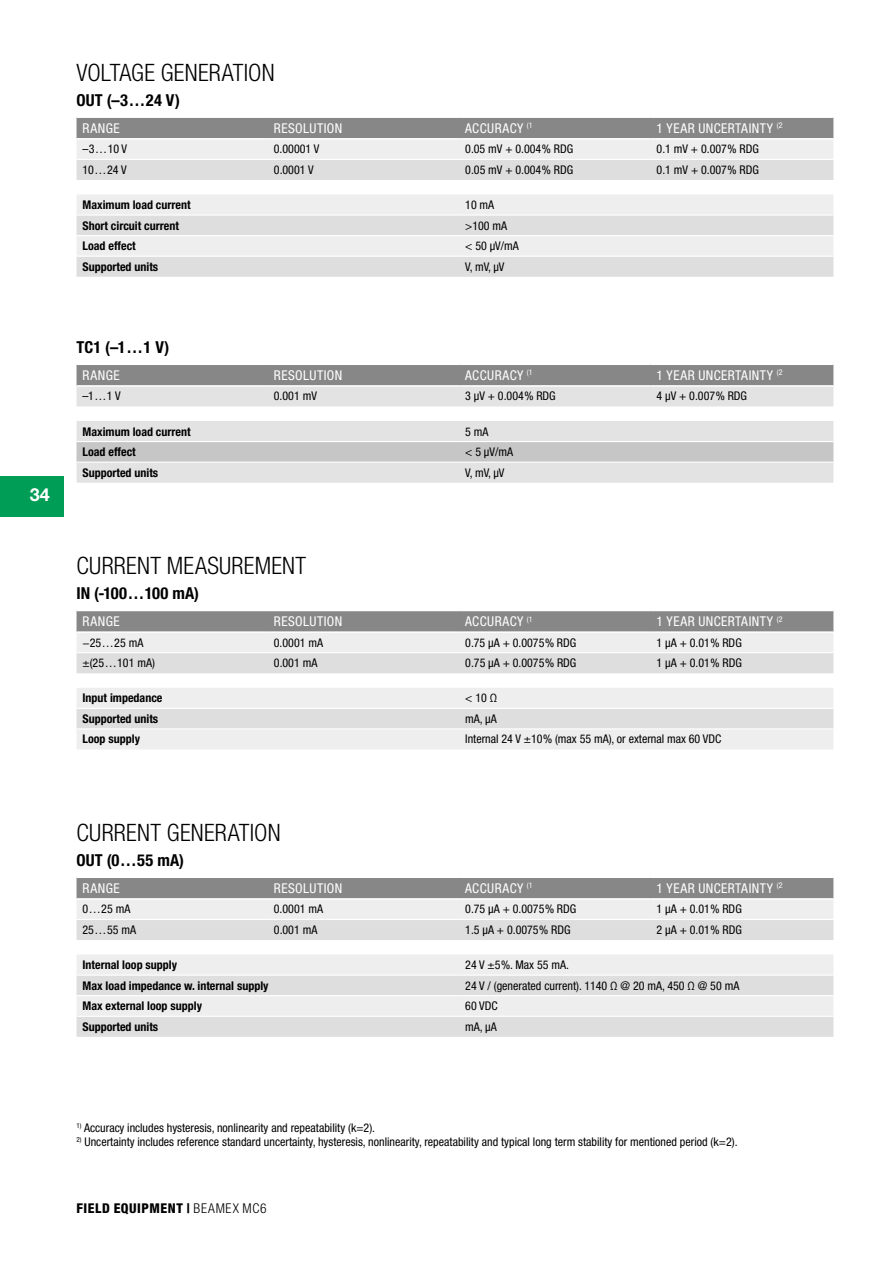
<style>
.page{position:relative;width:893px;height:1263px;background:#fff}
.page>*{position:absolute;margin:0;border:0;box-sizing:border-box;transform-origin:0 0}
.t1{font:300 condensed 24px "Helvetica Neue LT Std";letter-spacing:.01em;color:#000}
.t2{font:700 18px "Helvetica Neue LT Std";color:#fff}
.t3{font:700 condensed 16.5px "Helvetica Neue LT Std";letter-spacing:.01em;color:#000}
.t4{font:condensed 13.5px "Helvetica Neue LT Std";letter-spacing:.035em;color:#fff}
.t5{font:800 condensed 13.5px "Helvetica Neue LT Std";letter-spacing:.04em;color:#000}
.t6{font:condensed 12px "Helvetica Neue LT Std";color:#000}
.t7{font:700 condensed 12px "Helvetica Neue LT Std";color:#000}
.s1{font-weight:300}
</style>
<div class="page">
<svg style="left:77px;top:118px;width:756px;height:62px;background:#c6c5c5"></svg>
<hr style="left:77px;top:138px;width:191px;height:2px;background:#fff">
<hr style="left:268px;top:138px;width:191px;height:2px;background:#fff">
<hr style="left:459px;top:138px;width:192px;height:2px;background:#fff">
<hr style="left:651px;top:138px;width:182px;height:2px;background:#fff">
<hr style="left:77px;top:159px;width:191px;height:1px;background:#fff">
<hr style="left:268px;top:159px;width:191px;height:1px;background:#fff">
<hr style="left:459px;top:159px;width:192px;height:1px;background:#fff">
<hr style="left:651px;top:159px;width:182px;height:1px;background:#fff">
<div style="left:77px;top:195px;width:756px;height:19px;background:#eee"></div>
<svg style="left:77px;top:216px;width:756px;height:61px;background:#e3e3e3"></svg>
<hr style="left:77px;top:256px;width:382px;height:1px;background:#fff">
<hr style="left:459px;top:256px;width:374px;height:1px;background:#fff">
<hr style="left:77px;top:235px;width:382px;height:1px;background:#fff">
<hr style="left:459px;top:235px;width:374px;height:1px;background:#fff">
<svg style="left:77px;top:365px;width:756px;height:41px;background:#b4b3b3"></svg>
<hr style="left:77px;top:385px;width:191px;height:2px;background:#fff">
<hr style="left:268px;top:385px;width:191px;height:2px;background:#fff">
<hr style="left:459px;top:385px;width:192px;height:2px;background:#fff">
<hr style="left:651px;top:385px;width:182px;height:2px;background:#fff">
<div style="left:77px;top:421px;width:756px;height:62px;background:#e3e3e3"></div>
<div style="left:77px;top:442px;width:756px;height:20px;background:#c6c6c6"></div>
<hr style="left:77px;top:441px;width:382px;height:1px;background:#fff">
<hr style="left:459px;top:441px;width:374px;height:1px;background:#fff">
<hr style="left:77px;top:462px;width:382px;height:1px;background:#fff">
<hr style="left:459px;top:462px;width:374px;height:1px;background:#fff">
<svg style="left:77px;top:611px;width:756px;height:62px;background:#c6c6c6"></svg>
<hr style="left:77px;top:631px;width:191px;height:2px;background:#fff">
<hr style="left:268px;top:631px;width:191px;height:2px;background:#fff">
<hr style="left:459px;top:631px;width:192px;height:2px;background:#fff">
<hr style="left:651px;top:631px;width:182px;height:2px;background:#fff">
<hr style="left:77px;top:652px;width:191px;height:1px;background:#fff">
<hr style="left:268px;top:652px;width:191px;height:1px;background:#fff">
<hr style="left:459px;top:652px;width:192px;height:1px;background:#fff">
<hr style="left:651px;top:652px;width:182px;height:1px;background:#fff">
<div style="left:77px;top:688px;width:756px;height:61px;background:#eee"></div>
<div style="left:77px;top:709px;width:756px;height:19px;background:#dedede"></div>
<hr style="left:77px;top:708px;width:382px;height:1px;background:#fff">
<hr style="left:459px;top:708px;width:374px;height:1px;background:#fff">
<hr style="left:77px;top:728px;width:382px;height:1px;background:#fff">
<hr style="left:459px;top:728px;width:374px;height:1px;background:#fff">
<svg style="left:77px;top:878px;width:756px;height:62px;background:#c6c5c5"></svg>
<hr style="left:77px;top:898px;width:191px;height:2px;background:#fff">
<hr style="left:268px;top:898px;width:191px;height:2px;background:#fff">
<hr style="left:459px;top:898px;width:192px;height:2px;background:#fff">
<hr style="left:651px;top:898px;width:182px;height:2px;background:#fff">
<hr style="left:77px;top:919px;width:191px;height:1px;background:#fff">
<hr style="left:268px;top:919px;width:191px;height:1px;background:#fff">
<hr style="left:459px;top:919px;width:192px;height:1px;background:#fff">
<hr style="left:651px;top:919px;width:182px;height:1px;background:#fff">
<div style="left:77px;top:955px;width:756px;height:19px;background:#eee"></div>
<svg style="left:77px;top:976px;width:756px;height:61px;background:#e3e3e3"></svg>
<hr style="left:77px;top:1016px;width:382px;height:1px;background:#fff">
<hr style="left:459px;top:1016px;width:374px;height:1px;background:#fff">
<hr style="left:77px;top:995px;width:382px;height:1px;background:#fff">
<hr style="left:459px;top:995px;width:374px;height:1px;background:#fff">
<div style="left:0;top:476px;width:64px;height:40px;background:#009d57"></div>
<h1 class="t1" style="left:77px;top:59px;width:199px">VOLTAGE GENERATION</h1>
<h3 class="t3" style="left:77px;top:90px;width:105px">OUT (–3…24 V)</h3>
<p class="t4" style="left:83px;top:120px;width:39px">RANGE</p>
<p class="t4" style="left:274px;top:120px;width:70px">RESOLUTION</p>
<p class="t4" style="left:465px;top:120px;width:69px">ACCURACY <sup>(1</sup></p>
<p class="t4" style="left:657px;top:120px;width:128px">1 YEAR UNCERTAINTY <sup>(2</sup></p>
<p class="t6" style="left:83px;top:142px;width:46px">–3…10 V</p>
<p class="t6" style="left:274px;top:142px;width:47px">0.00001 V</p>
<p class="t6" style="left:465px;top:142px;width:109px">0.05 mV + 0.004% RDG</p>
<p class="t6" style="left:657px;top:142px;width:104px">0.1 mV + 0.007% RDG</p>
<p class="t6" style="left:83px;top:163px;width:46px">10…24 V</p>
<p class="t6" style="left:274px;top:163px;width:41px">0.0001 V</p>
<p class="t6" style="left:465px;top:163px;width:109px">0.05 mV + 0.004% RDG</p>
<p class="t6" style="left:657px;top:163px;width:104px">0.1 mV + 0.007% RDG</p>
<p class="t7" style="left:83px;top:197px;width:110px">Maximum load current</p>
<p class="t6" style="left:465px;top:198px;width:31px">10 mA</p>
<p class="t7" style="left:83px;top:218px;width:98px">Short circuit current</p>
<p class="t6" style="left:465px;top:218px;width:44px">&gt;100 mA</p>
<p class="t7" style="left:83px;top:239px;width:55px">Load effect</p>
<p class="t6" style="left:465px;top:239px;width:55px">&lt; 50 µV/mA</p>
<p class="t7" style="left:83px;top:259px;width:77px">Supported units</p>
<p class="t6" style="left:465px;top:260px;width:41px">V, mV, µV</p>
<h2 class="t2" style="left:30px;top:483px;width:21px">34</h2>
<h3 class="t3" style="left:77px;top:337px;width:94px">TC1 (–1…1 V)</h3>
<p class="t4" style="left:83px;top:367px;width:39px">RANGE</p>
<p class="t4" style="left:274px;top:367px;width:70px">RESOLUTION</p>
<p class="t4" style="left:465px;top:367px;width:69px">ACCURACY <sup>(1</sup></p>
<p class="t4" style="left:657px;top:367px;width:128px">1 YEAR UNCERTAINTY <sup>(2</sup></p>
<p class="t6" style="left:83px;top:389px;width:40px">–1…1 V</p>
<p class="t6" style="left:274px;top:389px;width:45px">0.001 mV</p>
<p class="t6" style="left:465px;top:389px;width:92px">3 µV + 0.004% RDG</p>
<p class="t6" style="left:657px;top:389px;width:92px">4 µV + 0.007% RDG</p>
<p class="t7" style="left:83px;top:424px;width:110px">Maximum load current</p>
<p class="t6" style="left:465px;top:424px;width:25px">5 mA</p>
<p class="t7" style="left:83px;top:445px;width:55px">Load effect</p>
<p class="t6" style="left:465px;top:445px;width:49px">&lt; 5 µV/mA</p>
<p class="t7" style="left:83px;top:465px;width:77px">Supported units</p>
<p class="t6" style="left:465px;top:465px;width:41px">V, mV, µV</p>
<h1 class="t1" style="left:77px;top:552px;width:231px">CURRENT MEASUREMENT</h1>
<h3 class="t3" style="left:77px;top:584px;width:124px">IN (-100…100 mA)</h3>
<p class="t4" style="left:83px;top:613px;width:39px">RANGE</p>
<p class="t4" style="left:274px;top:613px;width:70px">RESOLUTION</p>
<p class="t4" style="left:465px;top:613px;width:69px">ACCURACY <sup>(1</sup></p>
<p class="t4" style="left:657px;top:613px;width:128px">1 YEAR UNCERTAINTY <sup>(2</sup></p>
<p class="t6" style="left:83px;top:635px;width:62px">−25…25 mA</p>
<p class="t6" style="left:274px;top:635px;width:51px">0.0001 mA</p>
<p class="t6" style="left:465px;top:635px;width:113px">0.75 µA + 0.0075% RDG</p>
<p class="t6" style="left:657px;top:635px;width:87px">1 µA + 0.01% RDG</p>
<p class="t6" style="left:83px;top:656px;width:74px">±(25…101 mA)</p>
<p class="t6" style="left:274px;top:656px;width:45px">0.001 mA</p>
<p class="t6" style="left:465px;top:656px;width:113px">0.75 µA + 0.0075% RDG</p>
<p class="t6" style="left:657px;top:656px;width:87px">1 µA + 0.01% RDG</p>
<p class="t7" style="left:83px;top:691px;width:81px">Input impedance</p>
<p class="t6" style="left:465px;top:691px;width:33px">&lt; 10 Ω</p>
<p class="t7" style="left:83px;top:711px;width:77px">Supported units</p>
<p class="t6" style="left:465px;top:712px;width:33px">mA, µA</p>
<p class="t7" style="left:83px;top:732px;width:59px">Loop supply</p>
<p class="t6" style="left:465px;top:732px;width:258px">Internal 24 V ±10% (max 55 mA), or external max 60 VDC</p>
<h1 class="t1" style="left:77px;top:819px;width:206px">CURRENT GENERATION</h1>
<h3 class="t3" style="left:77px;top:850px;width:109px">OUT (0…55 mA)</h3>
<p class="t4" style="left:83px;top:880px;width:39px">RANGE</p>
<p class="t4" style="left:274px;top:880px;width:70px">RESOLUTION</p>
<p class="t4" style="left:465px;top:880px;width:69px">ACCURACY <sup>(1</sup></p>
<p class="t4" style="left:657px;top:880px;width:128px">1 YEAR UNCERTAINTY <sup>(2</sup></p>
<p class="t6" style="left:83px;top:902px;width:49px">0…25 mA</p>
<p class="t6" style="left:274px;top:902px;width:51px">0.0001 mA</p>
<p class="t6" style="left:465px;top:902px;width:113px">0.75 µA + 0.0075% RDG</p>
<p class="t6" style="left:657px;top:902px;width:87px">1 µA + 0.01% RDG</p>
<p class="t6" style="left:83px;top:923px;width:55px">25…55 mA</p>
<p class="t6" style="left:274px;top:923px;width:45px">0.001 mA</p>
<p class="t6" style="left:465px;top:923px;width:107px">1.5 µA + 0.0075% RDG</p>
<p class="t6" style="left:657px;top:923px;width:87px">2 µA + 0.01% RDG</p>
<p class="t7" style="left:83px;top:957px;width:96px">Internal loop supply</p>
<p class="t6" style="left:465px;top:958px;width:105px">24 V ±5%. Max 55 mA.</p>
<p class="t7" style="left:83px;top:978px;width:188px">Max load impedance w. internal supply</p>
<p class="t6" style="left:465px;top:978px;width:276px">24 V / (generated current). 1140 Ω @ 20 mA, 450 Ω @ 50 mA</p>
<p class="t7" style="left:83px;top:999px;width:121px">Max external loop supply</p>
<p class="t6" style="left:465px;top:999px;width:34px">60 VDC</p>
<p class="t7" style="left:83px;top:1019px;width:77px">Supported units</p>
<p class="t6" style="left:465px;top:1020px;width:33px">mA, µA</p>
<p class="t6" style="left:77px;top:1121px;width:300px"><sup>1)</sup> Accuracy includes hysteresis, nonlinearity and repeatability (k=2).</p>
<p class="t6" style="left:77px;top:1135px;width:662px"><sup>2)</sup> Uncertainty includes reference standard uncertainty, hysteresis, nonlinearity, repeatability and typical long term stability for mentioned period (k=2).</p>
<p class="t5" style="left:77px;top:1200px;width:192px">FIELD EQUIPMENT | <span class="s1">BEAMEX MC6</span></p>
</div>
